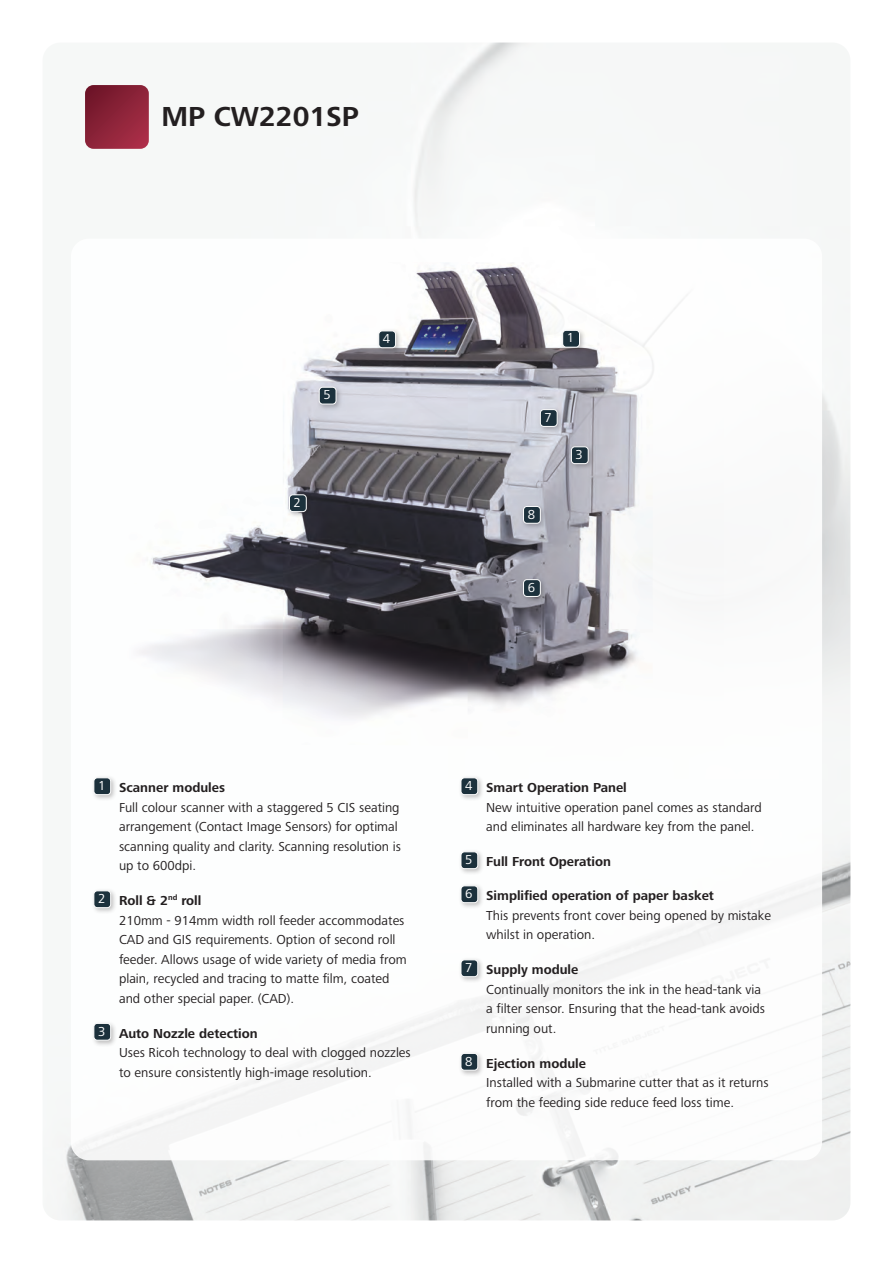
<style>
.page{position:relative;width:893px;height:1263px;background:#fff}
.page>*{position:absolute;margin:0;border:0;box-sizing:border-box;transform-origin:0 0}
.Pages_black_title{font:700 28.5px "Frutiger Next LTW1 G";color:#231f20}
.Annotated_printer_Bu{font:13.5px/19.5px "Frutiger Next LTW1 G";color:#231f20}
.Annotated_Printer_nu{font:700 13.5px "Frutiger Next LTW1 G";color:#231f20}
.Annotated_Printer_nu-2{font:13.5px/19.5px "Frutiger Next LTW1 G";color:#231f20}
.t1{font:13.5px "Frutiger Next LTW1 G";color:#fff}
.s1{font-weight:700}
</style>
<div class="page">
<img style="left:52px;top:43px;width:798px;height:1177px">
<div style="left:71px;top:239px;width:751px;height:921px;background:#fff;border-radius:18px"></div>
<img style="left:139px;top:263px;width:548px;height:456px">
<div style="left:91px;top:775px;width:26px;height:26px;background:#231f20;opacity:.29"></div>
<div style="left:94px;top:778px;width:17px;height:17px;background:#1c313c;border-radius:3px"></div>
<div style="left:94px;top:777px;width:17px;height:18px;border:1px solid #fff;border-radius:3px"></div>
<div style="left:91px;top:888px;width:26px;height:26px;background:#231f20;opacity:.29"></div>
<div style="left:94px;top:891px;width:17px;height:17px;background:#1c313c;border-radius:3px"></div>
<div style="left:94px;top:890px;width:17px;height:18px;border:1px solid #fff;border-radius:3px"></div>
<div style="left:91px;top:1020px;width:26px;height:27px;background:#231f20;opacity:.29"></div>
<div style="left:94px;top:1023px;width:17px;height:17px;background:#1c313c;border-radius:3px"></div>
<div style="left:94px;top:1023px;width:17px;height:17px;border:1px solid #fff;border-radius:3px"></div>
<div style="left:458px;top:775px;width:27px;height:26px;background:#231f20;opacity:.29"></div>
<div style="left:461px;top:778px;width:17px;height:17px;background:#1c313c;border-radius:3px"></div>
<div style="left:461px;top:777px;width:17px;height:18px;border:1px solid #fff;border-radius:3px"></div>
<div style="left:458px;top:849px;width:27px;height:26px;background:#231f20;opacity:.29"></div>
<div style="left:461px;top:852px;width:17px;height:17px;background:#1c313c;border-radius:3px"></div>
<div style="left:461px;top:851px;width:17px;height:18px;border:1px solid #fff;border-radius:3px"></div>
<div style="left:458px;top:883px;width:27px;height:26px;background:#231f20;opacity:.29"></div>
<div style="left:461px;top:886px;width:17px;height:17px;background:#1c313c;border-radius:3px"></div>
<div style="left:461px;top:885px;width:17px;height:18px;border:1px solid #fff;border-radius:3px"></div>
<div style="left:458px;top:957px;width:27px;height:26px;background:#231f20;opacity:.29"></div>
<div style="left:461px;top:960px;width:17px;height:17px;background:#1c313c;border-radius:3px"></div>
<div style="left:461px;top:959px;width:17px;height:18px;border:1px solid #fff;border-radius:3px"></div>
<div style="left:458px;top:1050px;width:27px;height:27px;background:#231f20;opacity:.29"></div>
<div style="left:461px;top:1053px;width:17px;height:17px;background:#1c313c;border-radius:3px"></div>
<div style="left:461px;top:1053px;width:17px;height:17px;border:1px solid #fff;border-radius:3px"></div>
<svg style="left:85px;top:85px;width:64px;height:64px"></svg>
<div style="left:376px;top:328px;width:26px;height:27px;background:#231f20;opacity:.29"></div>
<div style="left:379px;top:331px;width:17px;height:17px;background:#1c313c;border-radius:3px"></div>
<div style="left:378px;top:331px;width:18px;height:17px;border:1px solid #fff;border-radius:3px"></div>
<div style="left:560px;top:327px;width:26px;height:27px;background:#231f20;opacity:.29"></div>
<div style="left:563px;top:330px;width:16px;height:17px;background:#1c313c;border-radius:3px"></div>
<div style="left:562px;top:330px;width:18px;height:17px;border:1px solid #fff;border-radius:3px"></div>
<div style="left:537px;top:407px;width:27px;height:26px;background:#231f20;opacity:.29"></div>
<div style="left:540px;top:410px;width:17px;height:16px;background:#1c313c;border-radius:3px"></div>
<div style="left:540px;top:409px;width:17px;height:18px;border:1px solid #fff;border-radius:3px"></div>
<div style="left:568px;top:444px;width:27px;height:26px;background:#231f20;opacity:.29"></div>
<div style="left:571px;top:447px;width:17px;height:17px;background:#1c313c;border-radius:3px"></div>
<div style="left:571px;top:446px;width:17px;height:18px;border:1px solid #fff;border-radius:3px"></div>
<div style="left:287px;top:492px;width:26px;height:26px;background:#231f20;opacity:.29"></div>
<div style="left:289px;top:495px;width:17px;height:17px;background:#1c313c;border-radius:3px"></div>
<div style="left:289px;top:494px;width:18px;height:18px;border:1px solid #fff;border-radius:3px"></div>
<div style="left:521px;top:504px;width:26px;height:26px;background:#231f20;opacity:.29"></div>
<div style="left:523px;top:506px;width:17px;height:17px;background:#1c313c;border-radius:3px"></div>
<div style="left:523px;top:506px;width:18px;height:18px;border:1px solid #fff;border-radius:3px"></div>
<div style="left:521px;top:577px;width:26px;height:26px;background:#231f20;opacity:.29"></div>
<div style="left:523px;top:580px;width:17px;height:16px;background:#1c313c;border-radius:3px"></div>
<div style="left:523px;top:579px;width:18px;height:18px;border:1px solid #fff;border-radius:3px"></div>
<div style="left:316px;top:384px;width:27px;height:27px;background:#231f20;opacity:.29"></div>
<div style="left:319px;top:387px;width:17px;height:17px;background:#1c313c;border-radius:3px"></div>
<div style="left:319px;top:387px;width:17px;height:17px;border:1px solid #fff;border-radius:3px"></div>
<p class="Pages_black_title" style="left:162px;top:101px;width:199px">MP CW2201SP</p>
<p class="t1" style="left:323px;top:387px;width:9px">5</p>
<p class="t1" style="left:294px;top:495px;width:9px">2</p>
<p class="t1" style="left:383px;top:331px;width:9px">4</p>
<p class="t1" style="left:567px;top:330px;width:9px">1</p>
<p class="t1" style="left:544px;top:410px;width:9px">7</p>
<p class="t1" style="left:528px;top:506px;width:9px">8</p>
<p class="t1" style="left:575px;top:447px;width:9px">3</p>
<p class="t1" style="left:528px;top:580px;width:9px">6</p>
<p class="t1" style="left:98px;top:778px;width:9px">1</p>
<p class="Annotated_Printer_nu" style="left:119px;top:780px;width:107px">Scanner modules</p>
<p class="Annotated_printer_Bu" style="left:119px;top:798px;width:283px">Full colour scanner with a staggered 5 CIS seating arrangement (Contact Image Sensors) for optimal scanning quality and clarity. Scanning resolution is up to 600dpi.</p>
<p class="t1" style="left:98px;top:891px;width:9px">2</p>
<p class="Annotated_Printer_nu" style="left:119px;top:893px;width:84px">Roll &amp; 2<sup>nd</sup> roll</p>
<p class="Annotated_printer_Bu" style="left:119px;top:911px;width:289px">210mm - 914mm width roll feeder accommodates CAD and GIS requirements. Option of second roll feeder. Allows usage of wide variety of media from plain, recycled and tracing to matte film, coated and other special paper. (CAD).</p>
<p class="t1" style="left:98px;top:1023px;width:9px">3</p>
<p class="Annotated_Printer_nu" style="left:119px;top:1025px;width:140px">Auto Nozzle detection</p>
<p class="Annotated_printer_Bu" style="left:119px;top:1043px;width:293px">Uses Ricoh technology to deal with clogged nozzles to ensure consistently high-image resolution.</p>
<p class="t1" style="left:465px;top:778px;width:9px">4</p>
<p class="Annotated_Printer_nu" style="left:486px;top:780px;width:142px">Smart Operation Panel</p>
<p class="Annotated_printer_Bu" style="left:486px;top:798px;width:277px">New intuitive operation panel comes as standard and eliminates all hardware key from the panel.</p>
<p class="t1" style="left:465px;top:852px;width:9px">5</p>
<p class="Annotated_Printer_nu" style="left:486px;top:854px;width:126px">Full Front Operation</p>
<p class="t1" style="left:465px;top:886px;width:9px">6</p>
<p class="Annotated_Printer_nu" style="left:486px;top:888px;width:229px">Simplified operation of paper basket</p>
<p class="Annotated_printer_Bu" style="left:486px;top:906px;width:286px">This prevents front cover being opened by mistake whilst in operation.</p>
<p class="t1" style="left:465px;top:960px;width:9px">7</p>
<p class="Annotated_Printer_nu" style="left:486px;top:962px;width:94px">Supply module</p>
<p class="Annotated_printer_Bu" style="left:486px;top:980px;width:280px">Continually monitors the ink in the head-tank via a filter sensor. Ensuring that the head-tank avoids running out.</p>
<p class="t1" style="left:465px;top:1053px;width:9px">8</p>
<p class="Annotated_Printer_nu-2" style="left:486px;top:1054px;width:284px"><span class="s1">Ejection module<br></span>Installed with a Submarine cutter that as it returns from the feeding side reduce feed loss time.</p>
</div>
